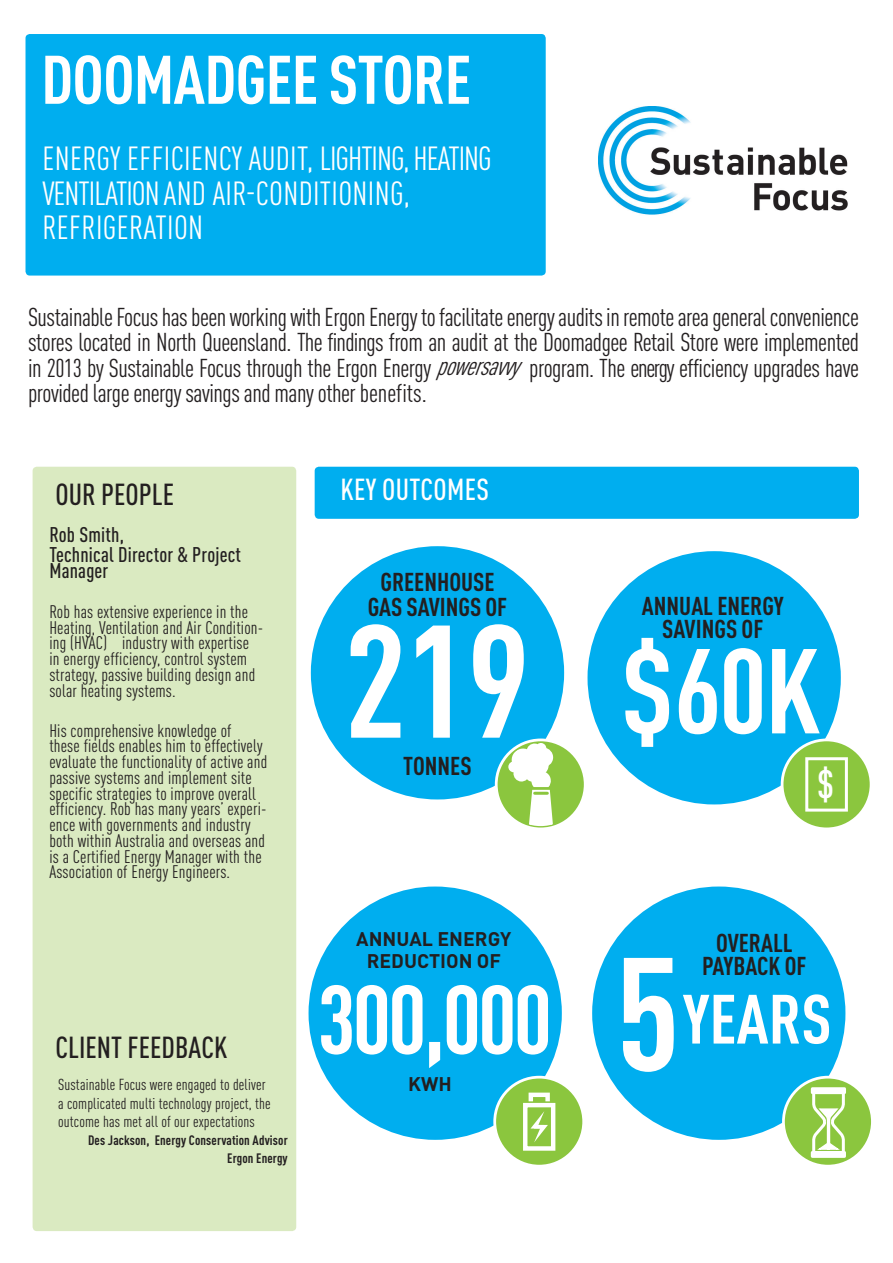
<style>
.page{position:relative;width:893px;height:1263px;background:#fff}
.page>*{position:absolute;margin:0;border:0;box-sizing:border-box;transform-origin:0 0}
.t1{font:700 condensed 158.25px "DINOT";color:#fff}
.t2{font:700 condensed 157.5px "DINOT";color:#fff}
.t3{font:700 condensed 118.5px "DINOT";color:#fff}
.t4{font:700 condensed 95.7px "DINOT";letter-spacing:-.03em;color:#fff}
.t5{font:700 condensed 68.4px "DINOT";color:#fff}
.t6{font:700 condensed 67.5px "DINOT";letter-spacing:-.01em;color:#fff}
.t7{font:500 condensed 39.15px "DINOT";color:#fff}
.t8{font:condensed 33px/34.5px "DINOT";letter-spacing:.01em;color:#fff}
.t9{font:500 condensed 30px "DINOT";color:#231f20}
.t10{font:500 condensed 30px "DINOT";letter-spacing:.01em;color:#fff}
.t11{font:condensed 25.5px/25.5px "DINOT";letter-spacing:-.02em;color:#231f20;text-align:justify}
.t12{font:700 condensed 25.5px/22.5px "DINOT";color:#231f20;text-align:center}
.Body_Text{font:500 condensed 21px/15.8px "DINOT";letter-spacing:.01em;color:#231f20}
.t13{font:700 19.5px/22.5px "DINOT";color:#231f20;text-align:center}
.Body_Text-2{font:condensed 18px/15.8px "DINOT";letter-spacing:.01em;color:#231f20}
.Body_Text-3{font:condensed 15.75px/18.8px "DINOT";letter-spacing:.01em;color:#231f20}
.Body_Text-4{font:700 condensed 13.5px "DINOT";letter-spacing:.01em;color:#231f20}
.s1{font-style:italic}
</style>
<div class="page">
<div style="left:315px;top:467px;width:544px;height:52px;background:#00aeef;border-radius:4px"></div>
<div style="left:26px;top:34px;width:520px;height:242px;background:#00aeef;border-radius:4px"></div>
<div style="left:315px;top:893px;width:240px;height:240px;background:#00aeef;border-radius:50%"></div>
<div style="left:309px;top:886px;width:253px;height:254px;border:14px solid #00aeef;border-radius:50%"></div>
<div style="left:495px;top:1077px;width:89px;height:89px;background:#8bc63e;border-radius:50%"></div>
<div style="left:493px;top:1076px;width:92px;height:91px;border:3px solid #fff;border-radius:50%"></div>
<div style="left:523px;top:1103px;width:32px;height:48px;border:4px solid #fff"></div>
<div style="left:529px;top:1092px;width:21px;height:11px;border:4px solid #fff"></div>
<svg style="left:530px;top:1111px;width:18px;height:31px"></svg>
<div style="left:599px;top:893px;width:239px;height:240px;background:#00aeef;border-radius:50%"></div>
<div style="left:592px;top:886px;width:253px;height:254px;border:14px solid #00aeef;border-radius:50%"></div>
<div style="left:783px;top:1077px;width:89px;height:89px;background:#8bc63e;border-radius:50%"></div>
<div style="left:782px;top:1076px;width:92px;height:91px;border:3px solid #fff;border-radius:50%"></div>
<svg style="left:811px;top:1087px;width:35px;height:2px"></svg>
<svg style="left:811px;top:1154px;width:35px;height:4px"></svg>
<svg style="left:811px;top:1089px;width:35px;height:65px"></svg>
<div style="left:594px;top:558px;width:240px;height:239px;background:#00aeef;border-radius:50%"></div>
<div style="left:587px;top:551px;width:254px;height:253px;border:14px solid #00aeef;border-radius:50%"></div>
<div style="left:782px;top:740px;width:89px;height:89px;background:#8bc63e;border-radius:50%"></div>
<div style="left:781px;top:738px;width:91px;height:92px;border:3px solid #fff;border-radius:50%"></div>
<div style="left:805px;top:757px;width:43px;height:55px;border:3px solid #fff"></div>
<div style="left:318px;top:553px;width:239px;height:239px;background:#00aeef;border-radius:50%"></div>
<div style="left:311px;top:546px;width:253px;height:253px;border:14px solid #00aeef;border-radius:50%"></div>
<div style="left:496px;top:740px;width:89px;height:89px;background:#8bc63e;border-radius:50%"></div>
<div style="left:495px;top:738px;width:92px;height:92px;border:3px solid #fff;border-radius:50%"></div>
<svg style="left:526px;top:743px;width:17px;height:17px"></svg>
<div style="left:535px;top:743px;width:11px;height:11px;background:#fff;border-radius:50%"></div>
<svg style="left:508px;top:761px;width:11px;height:11px"></svg>
<svg style="left:510px;top:747px;width:45px;height:79px"></svg>
<img style="left:598px;top:106px;width:250px;height:109px">
<div style="left:33px;top:467px;width:263px;height:764px;background:#daeac1;border-radius:4px"></div>
<p class="t6" style="left:41px;top:39px;width:432px">DOOMADGEE STORE</p>
<p class="t8" style="left:42px;top:141px;width:451px">ENERGY EFFICIENCY AUDIT, LIGHTING, HEATING<br>VENTILATION AND AIR-CONDITIONING,</p>
<p class="t8" style="left:42px;top:210px;width:162px">REFRIGERATION</p>
<p class="t11" style="left:28px;top:304px;width:832px">Sustainable Focus has been working with Ergon Energy to facilitate energy audits in remote area general convenience stores located in North Queensland. The findings from an audit at the Doomadgee Retail Store were implemented in 2013 by Sustainable Focus through the Ergon Energy <span class="s1">powersavvy</span>program. The energy efficiency upgrades have provided large energy savings and many other benefits.</p>
<p class="t9" style="left:56px;top:476px;width:120px">OUR PEOPLE</p>
<p class="Body_Text" style="left:49px;top:526px;width:76px">Rob Smith,</p>
<p class="Body_Text" style="left:49px;top:546px;width:193px">Technical Director &amp; Project<br>Manager</p>
<p class="Body_Text-2" style="left:49px;top:603px;width:215px">Rob has extensive experience in the Heating, Ventilation and Air Condition&shy;ing (HVAC) industry with expertise in energy efficiency, control system strategy, passive building design and solar heating systems.</p>
<p class="Body_Text-2" style="left:49px;top:722px;width:219px">His comprehensive knowledge of<br>these fields enables him to effectively evaluate the functionality of active and passive systems and implement site specific strategies to improve overall efficiency. Rob has many years’ experi&shy;ence with governments and industry both within Australia and overseas and is a Certified Energy Manager with the Association of Energy Engineers.</p>
<p class="t9" style="left:56px;top:1029px;width:173px">CLIENT FEEDBACK</p>
<p class="Body_Text-3" style="left:58px;top:1075px;width:214px">Sustainable Focus were engaged to deliver a complicated multi technology project, the outcome has met all of our expectations</p>
<p class="Body_Text-4" style="left:88px;top:1132px;width:201px">Des Jackson, Energy Conservation Advisor</p>
<p class="Body_Text-4" style="left:227px;top:1150px;width:62px">Ergon Energy</p>
<p class="t10" style="left:341px;top:472px;width:150px">KEY OUTCOMES</p>
<p class="t12" style="left:368px;top:569px;width:141px;line-height:25.2px">GREENHOUSE<br>GAS SAVINGS OF</p>
<p class="t2" style="left:344px;top:586px;width:188px">219</p>
<p class="t12" style="left:403px;top:754px;width:70px">TONNES</p>
<p class="t13" style="left:356px;top:927px;width:157px">ANNUAL ENERGY<br>REDUCTION OF</p>
<p class="t4" style="left:317px;top:962px;width:236px">300,000</p>
<p class="t13" style="left:408px;top:1072px;width:45px">KWH</p>
<p class="t12" style="left:642px;top:594px;width:143px">ANNUAL ENERGY<br>SAVINGS OF</p>
<p class="t3" style="left:621px;top:619px;width:201px">$60K</p>
<p class="t7" style="left:817px;top:760px;width:19px">$</p>
<p class="t1" style="left:616px;top:918px;width:65px">5</p>
<p class="t12" style="left:716px;top:931px;width:78px">OVERALL</p>
<p class="t12" style="left:702px;top:954px;width:106px">PAYBACK OF</p>
<p class="t5" style="left:683px;top:978px;width:150px">YEARS</p>
</div>
